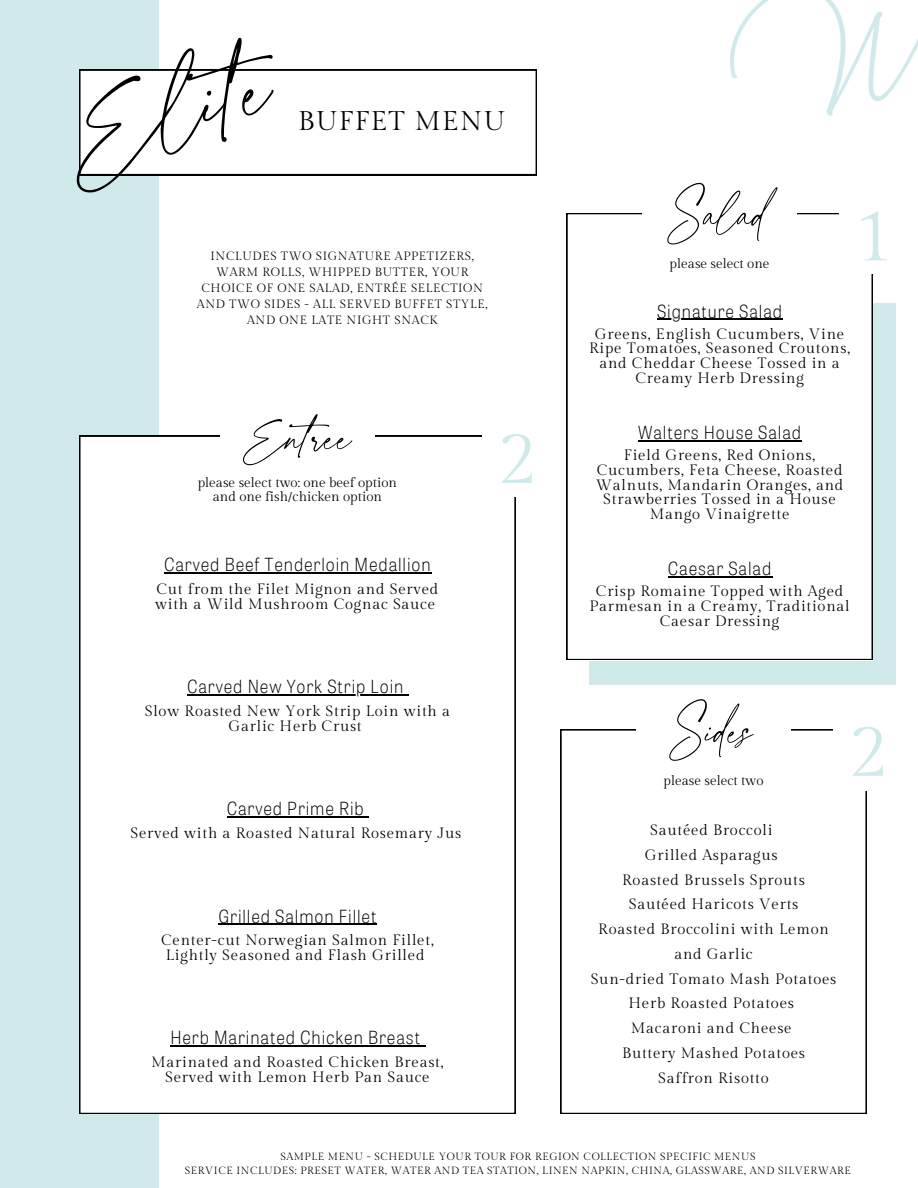
<style>
.page{position:relative;width:918px;height:1188px;background:#fff}
.page>*{position:absolute;margin:0;border:0;box-sizing:border-box;transform-origin:0 0}
.t1{font:180px "Adorn Story Script";color:#000}
.t2{font:81px "Adorn Story Script";color:#000}
.t3{font:75px "Gilda Display";color:#d0eaec}
.t4{font:27px "Gilda Display";letter-spacing:.05em;color:#000}
.t5{font:100 18px "Tablet Gothic Narrow W04";letter-spacing:.05em;color:#000}
.t6{font:15px/14.7px "Gilda Display";letter-spacing:.05em;color:#000;text-align:center}
.t7{font:13.5px/13.5px "Gilda Display";color:#000;text-align:center}
.t8{font:12px/16px "Gilda Display";letter-spacing:.05em;color:#000;text-align:center}
.t9{font:10.5px "Gilda Display";letter-spacing:.05em;color:#000}
</style>
<div class="page">
<div style="left:0;top:0;width:159px;height:1188px;background:#d0eaec"></div>
<svg style="left:79px;top:70px;width:458px;height:105px"></svg>
<img style="left:730px;top:0;width:188px;height:116px">
<svg style="left:79px;top:436px;width:436px;height:678px"></svg>
<div style="left:482px;top:424px;width:67px;height:73px;background:#fff"></div>
<div style="left:220px;top:411px;width:155px;height:49px;background:#fff"></div>
<hr style="left:164px;top:573px;width:268px;height:1px;background:#000">
<hr style="left:187px;top:694px;width:217px;height:2px;background:#000">
<hr style="left:227px;top:816px;width:138px;height:1px;background:#000">
<hr style="left:218px;top:924px;width:159px;height:1px;background:#000">
<hr style="left:170px;top:1046px;width:251px;height:1px;background:#000">
<div style="left:589px;top:303px;width:306px;height:381px;background:#d0eaec"></div>
<div style="left:567px;top:213px;width:306px;height:447px;background:#fff"></div>
<div style="left:839px;top:201px;width:67px;height:73px;background:#fff"></div>
<div style="left:642px;top:189px;width:155px;height:49px;background:#fff"></div>
<hr style="left:657px;top:319px;width:126px;height:1px;background:#000">
<hr style="left:638px;top:440px;width:164px;height:1px;background:#000">
<hr style="left:668px;top:576px;width:104px;height:1px;background:#000">
<svg style="left:561px;top:730px;width:306px;height:384px"></svg>
<div style="left:833px;top:718px;width:67px;height:73px;background:#fff"></div>
<div style="left:636px;top:705px;width:155px;height:49px;background:#fff"></div>
<h1 class="t1" style="left:42px;top:44px;width:214px;rotate:-14deg">Elite</h1>
<p class="t4" style="left:298px;top:106px;width:209px">BUFFET MENU</p>
<h3 class="t8" style="left:197px;top:249px;width:292px">INCLUDES TWO SIGNATURE APPETIZERS, WARM ROLLS, WHIPPED BUTTER, YOUR CHOICE OF ONE SALAD, ENTRÉE SELECTION AND TWO SIDES - ALL SERVED BUFFET STYLE, AND ONE LATE NIGHT SNACK</h3>
<h2 class="t2" style="left:243px;top:395px;width:110px">Entree</h2>
<h5 class="t7" style="left:198px;top:476px;width:201px">please select two: one beef option and one fish/chicken option</h5>
<h4 class="t5" style="left:164px;top:553px;width:268px">Carved Beef Tenderloin Medallion</h4>
<h5 class="t6" style="left:155px;top:582px;width:285px;text-align:left">Cut from the Filet Mignon and Served with a Wild Mushroom Cognac Sauce</h5>
<h4 class="t5" style="left:187px;top:675px;width:218px">Carved New York Strip Loin</h4>
<h5 class="t6" style="left:145px;top:704px;width:307px">Slow Roasted New York Strip Loin with a<br>Garlic Herb Crust</h5>
<h4 class="t5" style="left:227px;top:797px;width:139px">Carved Prime Rib</h4>
<h5 class="t6" style="left:130px;top:826px;width:333px">Served with a Roasted Natural Rosemary Jus</h5>
<h6 class="t5" style="left:218px;top:904px;width:160px">Grilled Salmon Fillet</h6>
<h2 class="t6" style="left:161px;top:933px;width:274px">Center-cut Norwegian Salmon Fillet,<br>Lightly Seasoned and Flash Grilled</h2>
<p class="t5" style="left:170px;top:1026px;width:251px">Herb Marinated Chicken Breast</p>
<h5 class="t6" style="left:151px;top:1055px;width:294px">Marinated and Roasted Chicken Breast,<br>Served with Lemon Herb Pan Sauce</h5>
<p class="t3" style="left:496px;top:416px;width:43px">2</p>
<h4 class="t2" style="left:672px;top:173px;width:97px">Salad</h4>
<h4 class="t7" style="left:670px;top:257px;width:102px">please select one</h4>
<h5 class="t3" style="left:853px;top:193px;width:43px">1</h5>
<h5 class="t5" style="left:657px;top:299px;width:127px">Signature Salad</h5>
<h4 class="t6" style="left:589px;top:327px;width:262px">Greens, English Cucumbers, Vine<br>Ripe Tomatoes, Seasoned Croutons, and Cheddar Cheese Tossed in a<br>Creamy Herb Dressing</h4>
<h5 class="t5" style="left:638px;top:420px;width:164px">Walters House Salad</h5>
<h4 class="t6" style="left:596px;top:448px;width:249px">Field Greens, Red Onions,<br>Cucumbers, Feta Cheese, Roasted<br>Walnuts, Mandarin Oranges, and<br>Strawberries Tossed in a House<br>Mango Vinaigrette</h4>
<h5 class="t5" style="left:668px;top:556px;width:105px">Caesar Salad</h5>
<h4 class="t6" style="left:590px;top:584px;width:262px">Crisp Romaine Topped with Aged<br>Parmesan in a Creamy, Traditional<br>Caesar Dressing</h4>
<h5 class="t2" style="left:674px;top:689px;width:81px">Sides</h5>
<p class="t7" style="left:664px;top:774px;width:101px">please select two</p>
<h5 class="t6" style="left:591px;top:818px;width:247px;line-height:24.8px">Sautéed Broccoli<br>Grilled Asparagus<br>Roasted Brussels Sprouts<br>Sautéed Haricots Verts<br>Roasted Broccolini with Lemon and Garlic<br>Sun-dried Tomato Mash Potatoes<br>Herb Roasted Potatoes<br>Macaroni and Cheese<br>Buttery Mashed Potatoes<br>Saffron Risotto</h5>
<h2 class="t3" style="left:847px;top:709px;width:43px">2</h2>
<h5 class="t9" style="left:280px;top:1150px;width:477px">SAMPLE MENU - SCHEDULE YOUR TOUR FOR REGION COLLECTION SPECIFIC MENUS</h5>
<p class="t9" style="left:185px;top:1164px;width:668px">SERVICE INCLUDES: PRESET WATER, WATER AND TEA STATION, LINEN NAPKIN, CHINA, GLASSWARE, AND SILVERWARE</p>
</div>
